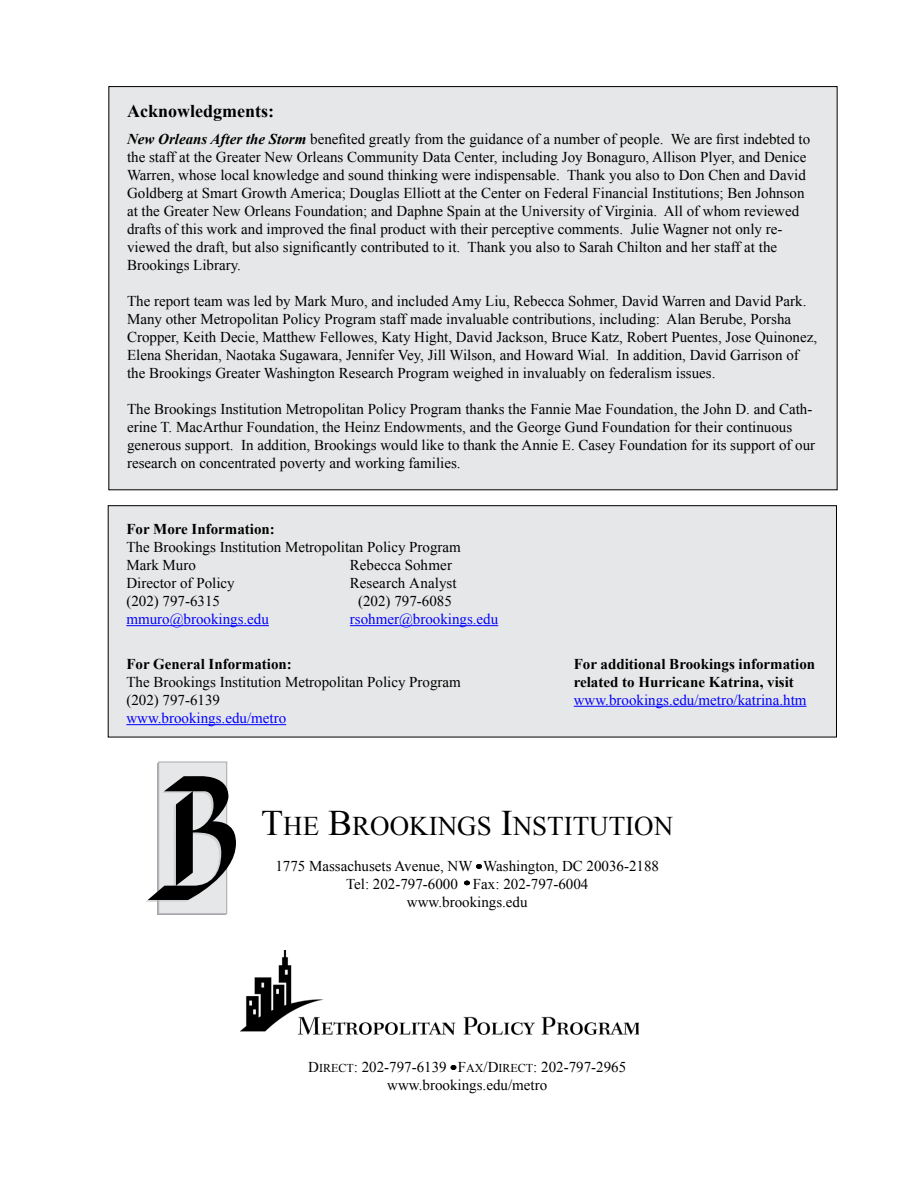
<style>
.page{position:relative;width:918px;height:1188px;background:#fff}
.page>*{position:absolute;margin:0;border:0;box-sizing:border-box;transform-origin:0 0}
.t1{font:27px "Times New Roman";color:#000}
.t2{font:700 18px "Times New Roman";color:#000}
.t3{font:15px/18px "Times New Roman";color:#000}
.t4{font:700 15px/18px "Times New Roman";color:#000}
.t5{font:15px "Times New Roman";color:#00f}
.s1{font-weight:700;font-style:italic}
.s2{font-size:36px}
.s3{font-size:12px}
</style>
<div class="page">
<img style="left:241px;top:950px;width:398px;height:84px">
<div style="left:159px;top:762px;width:68px;height:152px;background:#e6e7e8"></div>
<div style="left:158px;top:762px;width:69px;height:152px;border:1px solid #a7a9ac"></div>
<svg style="left:146px;top:776px;width:90px;height:126px"></svg>
<div style="left:108px;top:506px;width:728px;height:231px;background:#e6e7e8"></div>
<hr style="left:126px;top:625px;width:143px;height:1px;background:#00f">
<hr style="left:350px;top:625px;width:148px;height:1px;background:#00f">
<hr style="left:126px;top:724px;width:160px;height:1px;background:#00f">
<hr style="left:574px;top:706px;width:232px;height:1px;background:#00f">
<div style="left:109px;top:87px;width:728px;height:403px;background:#e6e7e8"></div>
<p class="t2" style="left:127px;top:98px;width:148px">Acknowledgments:</p>
<p class="t3" style="left:127px;top:130px;width:685px"><span class="s1">New Orleans After the Storm</span> benefited greatly from the guidance of a number of people. We are first indebted to the staff at the Greater New Orleans Community Data Center, including Joy Bonaguro, Allison Plyer, and Denice Warren, whose local knowledge and sound thinking were indispensable. Thank you also to Don Chen and David Goldberg at Smart Growth America; Douglas Elliott at the Center on Federal Financial Institutions; Ben Johnson at the Greater New Orleans Foundation; and Daphne Spain at the University of Virginia. All of whom reviewed drafts of this work and improved the final product with their perceptive comments. Julie Wagner not only re&shy;viewed the draft, but also significantly contributed to it. Thank you also to Sarah Chilton and her staff at the Brookings Library.</p>
<p class="t3" style="left:127px;top:292px;width:692px">The report team was led by Mark Muro, and included Amy Liu, Rebecca Sohmer, David Warren and David Park.<br>Many other Metropolitan Policy Program staff made invaluable contributions, including: Alan Berube, Porsha Cropper, Keith Decie, Matthew Fellowes, Katy Hight, David Jackson, Bruce Katz, Robert Puentes, Jose Quinonez, Elena Sheridan, Naotaka Sugawara, Jennifer Vey, Jill Wilson, and Howard Wial. In addition, David Garrison of the Brookings Greater Washington Research Program weighed in invaluably on federalism issues.</p>
<p class="t3" style="left:127px;top:400px;width:690px">The Brookings Institution Metropolitan Policy Program thanks the Fannie Mae Foundation, the John D. and Cath&shy;erine T. MacArthur Foundation, the Heinz Endowments, and the George Gund Foundation for their continuous generous support. In addition, Brookings would like to thank the Annie E. Casey Foundation for its support of our research on concentrated poverty and working families.</p>
<p class="t4" style="left:126px;top:520px;width:150px">For More Information:</p>
<p class="t3" style="left:126px;top:538px;width:336px">The Brookings Institution Metropolitan Policy Program<br>Mark Muro</p>
<p class="t3" style="left:350px;top:556px;width:104px">Rebecca Sohmer</p>
<p class="t3" style="left:126px;top:574px;width:110px">Director of Policy</p>
<p class="t3" style="left:350px;top:574px;width:108px">Research Analyst</p>
<p class="t3" style="left:126px;top:592px;width:95px">(202) 797-631 5</p>
<p class="t3" style="left:358px;top:592px;width:95px">(202) 797-6085</p>
<p class="t5" style="left:126px;top:609px;width:144px">mmuro@brookings.edu</p>
<p class="t5" style="left:350px;top:609px;width:150px">rsohmer@brookings.edu</p>
<p class="t4" style="left:126px;top:655px;width:167px">For General Information:</p>
<p class="t3" style="left:126px;top:673px;width:336px">The Brookings Institution Metropolitan Policy Program (202) 797-613 9</p>
<p class="t5" style="left:126px;top:708px;width:161px">www.brookings.edu/metro</p>
<p class="t4" style="left:574px;top:654px;width:243px">For additional Brookings information related to Hurricane Katrina, visit</p>
<p class="t5" style="left:574px;top:690px;width:234px">www.brookings.edu/metro/katrina.htm</p>
<h1 class="t1" style="left:261px;top:808px;width:413px"><span class="s2">T</span>HE <span class="s2">B</span>ROOKINGS <span class="s2">I</span>NSTITUTION</h1>
<p class="t3" style="left:275px;top:857px;width:385px;text-align:center">1 775 Massachusets Avenue, NW Washington, DC 20036-21 88<br>Tel: 202-797-6000 Fax: 202-797-6004<br>www.brookings.edu</p>
<p class="t3" style="left:308px;top:1058px;width:319px;text-align:center">D<span class="s3">IRECT</span>: 202-797-613 9 F<span class="s3">AX</span>/D<span class="s3">IRECT</span>: 202-797-2965 www.brookings.edu/metro</p>
</div>
